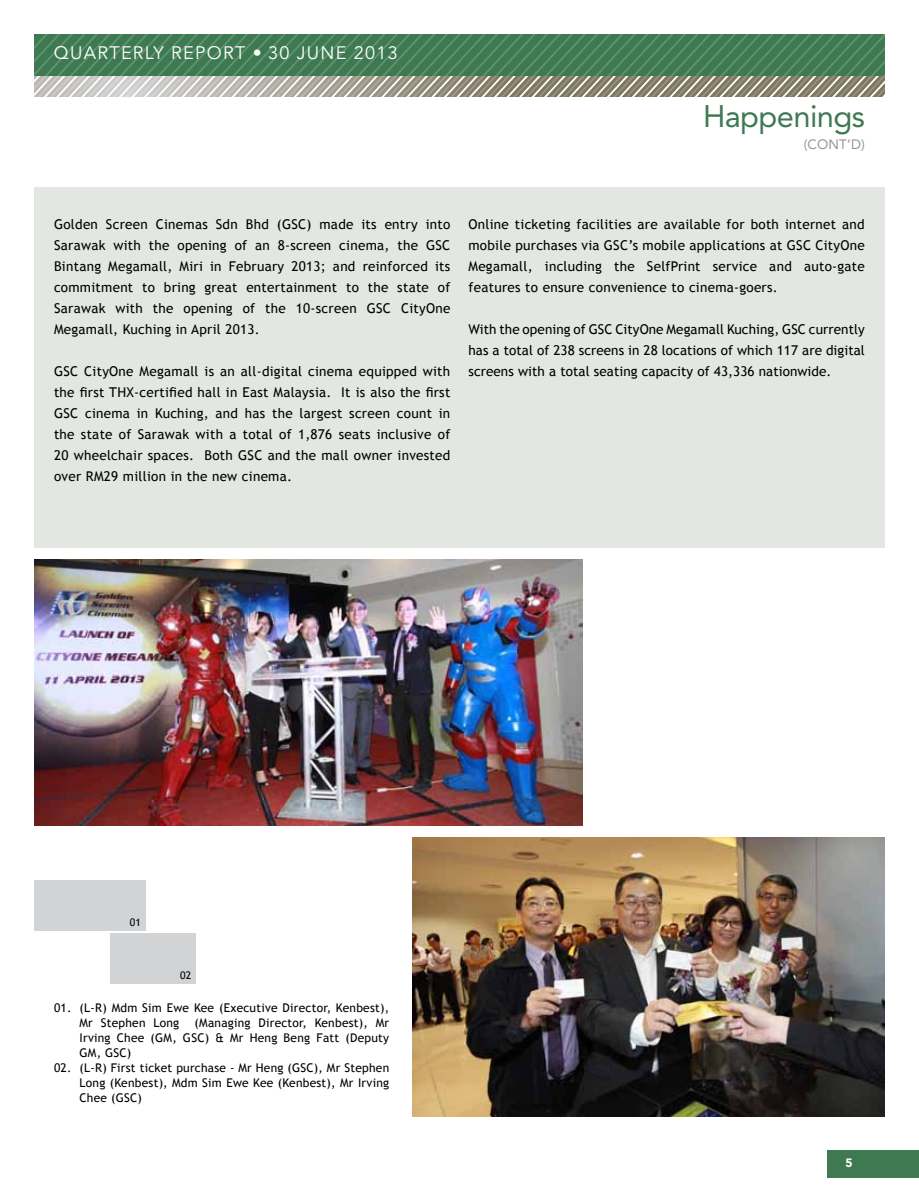
<style>
.page{position:relative;width:919px;height:1191px;background:#fff}
.page>*{position:absolute;margin:0;border:0;box-sizing:border-box;transform-origin:0 0}
.t1{font:30.9px "Avenir LT Std";letter-spacing:-.02em;color:#3e7952}
.t2{font:18px "Avenir LT Std";letter-spacing:.07em;color:#fff}
.t3{font:13.5px/21px "Trebuchet MS";letter-spacing:.02em;color:#000;text-align:justify}
.t4{font:13.5px "Avenir LT Std";color:#939598}
.t5{font:12px/15px "Trebuchet MS";letter-spacing:.02em;color:#000;text-align:justify}
.t6{font:900 12px "Avenir LT Std";color:#fff}
.t7{font:10.5px "Trebuchet MS";color:#000}
</style>
<div class="page">
<div style="left:34px;top:187px;width:850px;height:360px;background:#e3e7e2"></div>
<img style="left:412px;top:837px;width:472px;height:279px">
<img style="left:34px;top:560px;width:548px;height:265px">
<div style="left:34px;top:880px;width:112px;height:50px;background:#d1d3d4"></div>
<div style="left:111px;top:933px;width:85px;height:50px;background:#d1d3d4"></div>
<div style="left:827px;top:1150px;width:91px;height:27px;background:#3e7952"></div>
<svg style="left:34px;top:34px;width:850px;height:63px;background:#678d6f"></svg>
<h2 class="t2" style="left:54px;top:42px;width:345px">QUARTERLY REPORT • 30 JUNE 2013</h2>
<h1 class="t1" style="left:703px;top:98px;width:163px">Happenings</h1>
<p class="t4" style="left:803px;top:137px;width:63px">(CONT’D)</p>
<p class="t3" style="left:54px;top:214px;width:398px">Golden Screen Cinemas Sdn Bhd (GSC) made its entry into Sarawak with the opening of an 8-screen cinema, the GSC Bintang Megamall, Miri in February 2013; and reinforced its commitment to bring great entertainment to the state of Sarawak with the opening of the 10-screen GSC CityOne Megamall, Kuching in April 2013.</p>
<p class="t3" style="left:54px;top:361px;width:398px">GSC CityOne Megamall is an all-digital cinema equipped with the first THX-certified hall in East Malaysia. It is also the first GSC cinema in Kuching, and has the largest screen count in the state of Sarawak with a total of 1,876 seats inclusive of 20 wheelchair spaces. Both GSC and the mall owner invested over RM29 million in the new cinema.</p>
<p class="t3" style="left:468px;top:214px;width:398px">Online ticketing facilities are available for both internet and mobile purchases via GSC’s mobile applications at GSC CityOne Megamall, including the SelfPrint service and auto-gate features to ensure convenience to cinema-goers.</p>
<p class="t3" style="left:468px;top:319px;width:398px">With the opening of GSC CityOne Megamall Kuching, GSC currently has a total of 238 screens in 28 locations of which 117 are digital screens with a total seating capacity of 43,336 nationwide.</p>
<p class="t7" style="left:130px;top:916px;width:13px">01</p>
<p class="t7" style="left:180px;top:969px;width:13px">02</p>
<p class="t5" style="left:80px;top:1000px;width:311px;text-indent:-26px">01. (L-R) Mdm Sim Ewe Kee (Executive Director, Kenbest),<br>Mr Stephen Long</p>
<p class="t5" style="left:80px;top:1015px;width:311px;text-indent:115px">(Managing Director, Kenbest), Mr Irving Chee (GM, GSC) &amp; Mr Heng Beng Fatt (Deputy GM, GSC)</p>
<p class="t5" style="left:80px;top:1060px;width:311px;text-indent:-26px">02. (L-R) First ticket purchase - Mr Heng (GSC), Mr Stephen Long (Kenbest), Mdm Sim Ewe Kee (Kenbest), Mr Irving Chee (GSC)</p>
<p class="t6" style="left:845px;top:1155px;width:9px">5</p>
</div>
